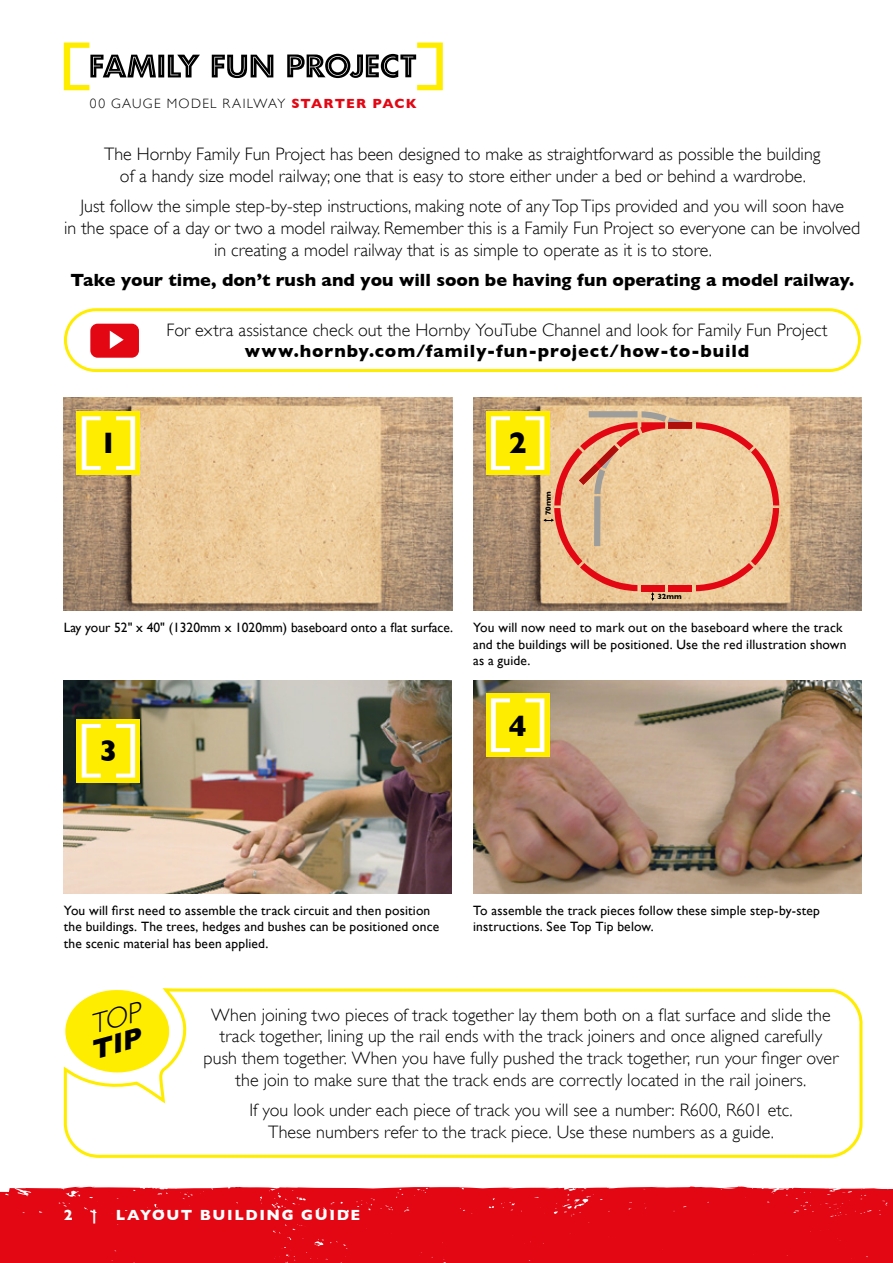
<style>
.page{position:relative;width:893px;height:1263px;background:#fff}
.page>*{position:absolute;margin:0;border:0;box-sizing:border-box;transform-origin:0 0}
.t1{font:700 30.15px "Gill Sans";color:#000}
.t2{font:300 18px/21.6px "Gill Sans";color:#000;text-align:center}
.t3{font:700 18px "Gill Sans";color:#000}
.t4{font:700 18px "Gill Sans";letter-spacing:.05em;color:#000}
.t5{font:700 15px "Gill Sans";letter-spacing:.105em;color:#fff}
.t6{font:13.5px/16.2px "Gill Sans";letter-spacing:.01em;color:#000}
.t7{font:300 13.5px "Gill Sans";letter-spacing:.1em;color:#000}
.t8{font:700 7.65px "Gill Sans";color:#000}
.s1{font-weight:700;color:#e30613}
</style>
<div class="page">
<svg style="left:0;top:1186px;width:893px;height:26px;background:#e51c28"></svg>
<div style="left:0;top:1212px;width:893px;height:51px;background:#e30613"></div>
<svg style="left:64px;top:43px;width:136px;height:47px"></svg>
<svg style="left:212px;top:55px;width:61px;height:23px"></svg>
<svg style="left:287px;top:43px;width:156px;height:47px"></svg>
<img style="left:64px;top:398px;width:388px;height:212px">
<img style="left:473px;top:398px;width:388px;height:212px">
<div style="left:77px;top:411px;width:63px;height:64px;background:#ffed00"></div>
<svg style="left:116px;top:416px;width:19px;height:54px"></svg>
<svg style="left:82px;top:416px;width:19px;height:54px"></svg>
<div style="left:486px;top:411px;width:64px;height:64px;background:#ffed00"></div>
<svg style="left:525px;top:411px;width:254px;height:190px;background:#e5b688"></svg>
<svg style="left:491px;top:416px;width:19px;height:54px"></svg>
<img style="left:64px;top:680px;width:388px;height:213px">
<img style="left:473px;top:680px;width:388px;height:213px">
<div style="left:77px;top:719px;width:63px;height:64px;background:#ffed00"></div>
<svg style="left:116px;top:724px;width:19px;height:53px"></svg>
<svg style="left:82px;top:724px;width:19px;height:53px"></svg>
<div style="left:486px;top:693px;width:64px;height:64px;background:#ffed00"></div>
<svg style="left:525px;top:698px;width:19px;height:54px"></svg>
<svg style="left:491px;top:698px;width:19px;height:54px"></svg>
<svg style="left:63px;top:988px;width:800px;height:170px"></svg>
<div style="left:64px;top:308px;width:797px;height:64px;border:3px solid #ffed00;border-radius:30px"></div>
<svg style="left:90px;top:324px;width:49px;height:34px;background:#e6232f"></svg>
<svg style="left:65px;top:989px;width:105px;height:83px"></svg>
<p class="t7" style="left:90px;top:93px;width:328px">00 GAUGE MODEL RAILWAY <span class="s1">STARTER PACK</span></p>
<p class="t2" style="left:104px;top:143px;width:718px">The Hornby Family Fun Project has been designed to make as straightforward as possible the building of a handy size model railway; one that is easy to store either under a bed or behind a wardrobe.</p>
<p class="t2" style="left:64px;top:195px;width:798px">Just follow the simple step-by-step instructions, making note of any Top Tips provided and you will soon have<br>in the space of a day or two a model railway. Remember this is a Family Fun Project so everyone can be involved in creating a model railway that is as simple to operate as it is to store.</p>
<p class="t3" style="left:70px;top:269px;width:785px">Take your time, don’t rush and you will soon be having fun operating a model railway.</p>
<p class="t2" style="left:167px;top:318px;width:662px">For extra assistance check out the Hornby YouTube Channel and look for Family Fun Project</p>
<p class="t4" style="left:245px;top:340px;width:506px">www.hornby.com/family-fun-project/how-to-build</p>
<h1 class="t1" style="left:99px;top:426px;width:19px">1</h1>
<h1 class="t1" style="left:509px;top:426px;width:19px">2</h1>
<p class="t8" style="left:542px;top:515px;width:26px;rotate:-90deg">70mm</p>
<p class="t8" style="left:657px;top:591px;width:26px">32mm</p>
<p class="t6" style="left:64px;top:620px;width:391px">Lay your 52" x 40" (1320mm x 1020mm) baseboard onto a flat surface.</p>
<p class="t6" style="left:473px;top:620px;width:375px">You will now need to mark out on the baseboard where the track and the buildings will be positioned. Use the red illustration shown as a guide.</p>
<h1 class="t1" style="left:99px;top:733px;width:19px">3</h1>
<h1 class="t1" style="left:509px;top:708px;width:19px">4</h1>
<p class="t6" style="left:64px;top:902px;width:377px">You will first need to assemble the track circuit and then position the buildings. The trees, hedges and bushes can be positioned once the scenic material has been applied.</p>
<p class="t6" style="left:473px;top:902px;width:348px">To assemble the track pieces follow these simple step-by-step instructions. See Top Tip below.</p>
<p class="t2" style="left:204px;top:1003px;width:636px">When joining two pieces of track together lay them both on a flat surface and slide the track together, lining up the rail ends with the track joiners and once aligned carefully push them together. When you have fully pushed the track together, run your finger over the join to make sure that the track ends are correctly located in the rail joiners.</p>
<p class="t2" style="left:249px;top:1098px;width:545px">If you look under each piece of track you will see a number: R600, R601 etc.<br>These numbers refer to the track piece. Use these numbers as a guide.</p>
<p class="t5" style="left:64px;top:1206px;width:10px">2</p>
<p class="t5" style="left:92px;top:1206px;width:6px">|</p>
<p class="t5" style="left:116px;top:1206px;width:246px">LAYOUT BUILDING GUIDE</p>
</div>
